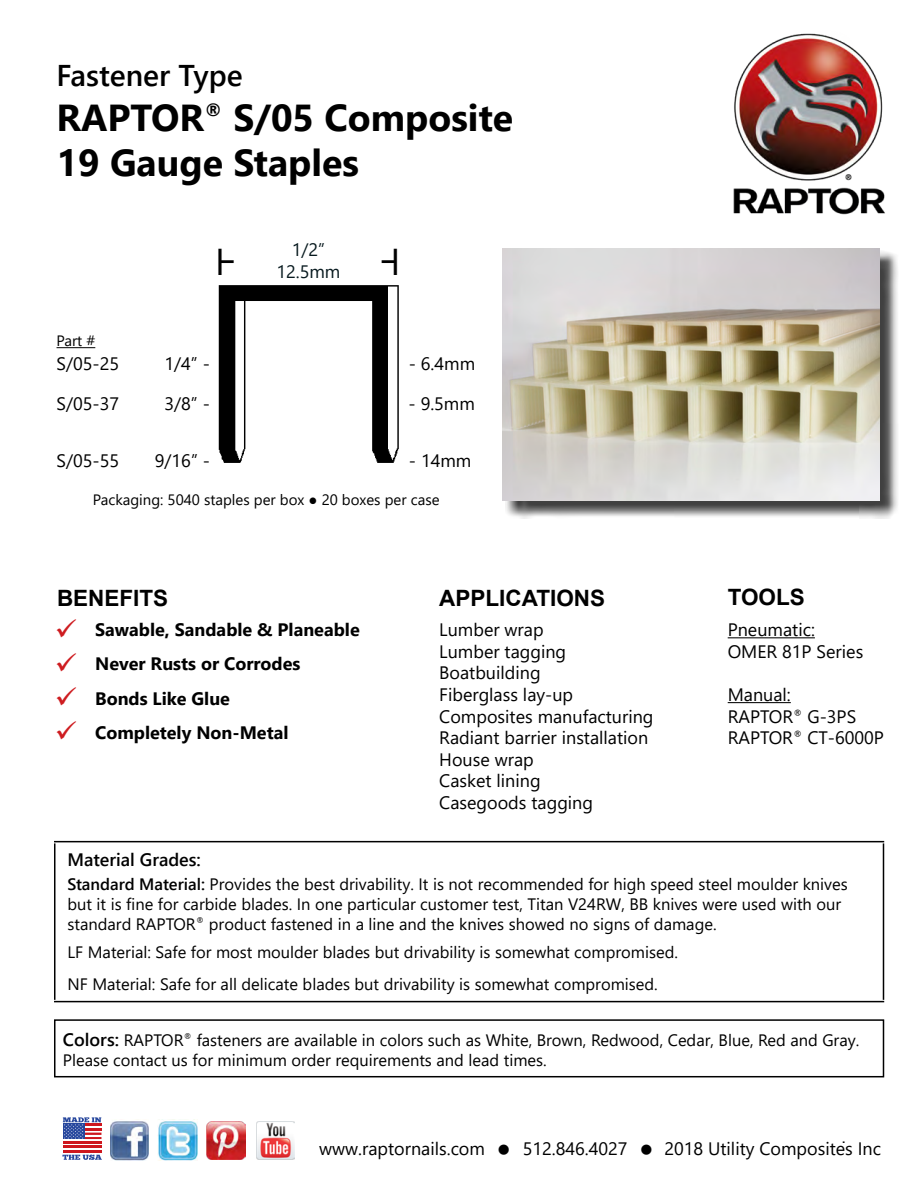
<style>
.page{position:relative;width:918px;height:1188px;background:#fff}
.page>*{position:absolute;margin:0;border:0;box-sizing:border-box;transform-origin:0 0}
.t1{font:700 37.5px/45px "Segoe UI";color:#000}
.t2{font:37.5px "Segoe UI";color:#000}
.t3{font:600 30px "Segoe UI";color:#000}
.t4{font:700 22.5px "Arial";color:#000}
.t5{font:18px/21.6px "Segoe UI";color:#000}
.t6{font:700 18px "Segoe UI";color:#000}
.t7{font:600 18px "Segoe UI";color:#000}
.t8{font:18px/21.6px "Segoe UI";color:#081a1f;text-align:center}
.t9{font:16.5px/19.8px "Segoe UI";color:#000}
.t10{font:16.5px "Arial";color:#000}
.t11{font:15px "Segoe UI";color:#000}
.s1{color:#ce1c20}
.s2{font-weight:600}
.s3{font-weight:600;font-size:18px}
</style>
<div class="page">
<img style="left:733px;top:33px;width:152px;height:182px">
<img style="left:111px;top:1121px;width:38px;height:40px">
<img style="left:158px;top:1119px;width:39px;height:41px">
<img style="left:207px;top:1121px;width:38px;height:39px">
<img style="left:256px;top:1121px;width:38px;height:39px">
<svg style="left:62px;top:1155px;width:40px;height:5px"></svg>
<hr style="left:63px;top:1141px;width:38px;height:3px;background:#ce171e">
<hr style="left:63px;top:1150px;width:38px;height:2px;background:#ce171e">
<hr style="left:63px;top:1146px;width:38px;height:2px;background:#ce171e">
<svg style="left:63px;top:1117px;width:38px;height:22px"></svg>
<hr style="left:54px;top:1019px;width:830px;height:2px;background:#000">
<hr style="left:54px;top:1021px;width:1px;height:55px;background:#000">
<hr style="left:883px;top:1021px;width:1px;height:55px;background:#000">
<hr style="left:54px;top:1076px;width:830px;height:1px;background:#000">
<hr style="left:54px;top:841px;width:830px;height:1px;background:#000">
<hr style="left:54px;top:843px;width:1px;height:157px;background:#000">
<hr style="left:883px;top:843px;width:1px;height:157px;background:#000">
<hr style="left:54px;top:1001px;width:830px;height:1px;background:#000">
<hr style="left:728px;top:637px;width:87px;height:1px;background:#000">
<hr style="left:728px;top:702px;width:63px;height:1px;background:#000">
<div style="left:505px;top:251px;width:394px;height:268px;background:#000;opacity:.75"></div>
<img style="left:502px;top:248px;width:378px;height:253px">
<img style="left:218px;top:285px;width:181px;height:178px">
<hr style="left:57px;top:347px;width:38px;height:1px;background:#000">
<h2 class="t3" style="left:57px;top:48px;width:188px">Fastener Type</h2>
<h1 class="t1" style="left:57px;top:93px;width:458px">RAPTOR<sup>®</sup> S/05 Composite<br>19 Gauge Staples</h1>
<p class="t11" style="left:57px;top:327px;width:40px">Part #</p>
<h1 class="t2" style="left:215px;top:226px;width:21px">Ͱ</h1>
<p class="t8" style="left:276px;top:237px;width:66px">1/2”<br>12.5mm</p>
<p class="t5" style="left:57px;top:351px;width:64px">S/05-25</p>
<p class="t5" style="left:165px;top:351px;width:47px">1/4” -</p>
<p class="t5" style="left:409px;top:351px;width:68px">- 6.4mm</p>
<p class="t5" style="left:57px;top:391px;width:64px">S/05-37</p>
<p class="t5" style="left:165px;top:391px;width:47px">3/8” -</p>
<p class="t5" style="left:409px;top:391px;width:68px">- 9.5mm</p>
<p class="t5" style="left:57px;top:448px;width:64px">S/05-55</p>
<p class="t5" style="left:155px;top:448px;width:57px">9/16” -</p>
<p class="t5" style="left:409px;top:448px;width:64px">- 14mm</p>
<p class="t11" style="left:93px;top:486px;width:348px">Packaging: 5040 staples per box ● 20 boxes per case</p>
<h3 class="t4" style="left:57px;top:583px;width:113px">BENEFITS</h3>
<h3 class="t4" style="left:439px;top:583px;width:167px">APPLICATIONS</h3>
<h3 class="t4" style="left:728px;top:582px;width:79px">TOOLS</h3>
<p class="t6" style="left:55px;top:613px;width:306px"><span class="s1">✓</span> Sawable, Sandable &amp; Planeable</p>
<p class="t6" style="left:55px;top:647px;width:247px"><span class="s1">✓</span> Never Rusts or Corrodes</p>
<p class="t6" style="left:55px;top:681px;width:177px"><span class="s1">✓</span> Bonds Like Glue</p>
<p class="t6" style="left:55px;top:715px;width:235px"><span class="s1">✓</span> Completely Non-Metal</p>
<p class="t5" style="left:439px;top:617px;width:216px">Lumber wrap<br>Lumber tagging<br>Boatbuilding<br>Fiberglass lay-up<br>Composites manufacturing<br>Radiant barrier installation<br>House wrap<br>Casket lining<br>Casegoods tagging</p>
<p class="t5" style="left:728px;top:617px;width:137px">Pneumatic:<br>OMER 81P Series</p>
<p class="t5" style="left:728px;top:682px;width:158px">Manual:<br>RAPTOR<sup>®</sup> G-3PS<br>RAPTOR<sup>®</sup> CT-6000P</p>
<p class="t7" style="left:67px;top:842px;width:135px">Material Grades:</p>
<p class="t9" style="left:67px;top:873px;width:782px"><span class="s2">Standard Material:</span> Provides the best drivability. It is not recommended for high speed steel moulder knives but it is fine for carbide blades. In one particular customer test, Titan V24RW, BB knives were used with our standard RAPTOR<sup>®</sup> product fastened in a line and the knives showed no signs of damage.</p>
<p class="t9" style="left:67px;top:935px;width:612px;line-height:31.8px">LF Material: Safe for most moulder blades but drivability is somewhat compromised.<br>NF Material: Safe for all delicate blades but drivability is somewhat compromised.</p>
<p class="t9" style="left:63px;top:1029px;width:798px"><span class="s3">Colors:</span> RAPTOR<sup>®</sup> fasteners are available in colors such as White, Brown, Redwood, Cedar, Blue, Red and Gray.<br>Please contact us for minimum order requirements and lead times.</p>
<p class="t5" style="left:319px;top:1136px;width:167px">www.raptornails.com</p>
<p class="t5" style="left:523px;top:1136px;width:106px">512.846.4027</p>
<p class="t5" style="left:664px;top:1136px;width:218px">2018 Utility Composites Inc</p>
<p class="t10" style="left:842px;top:1126px;width:6px">.</p>
</div>
